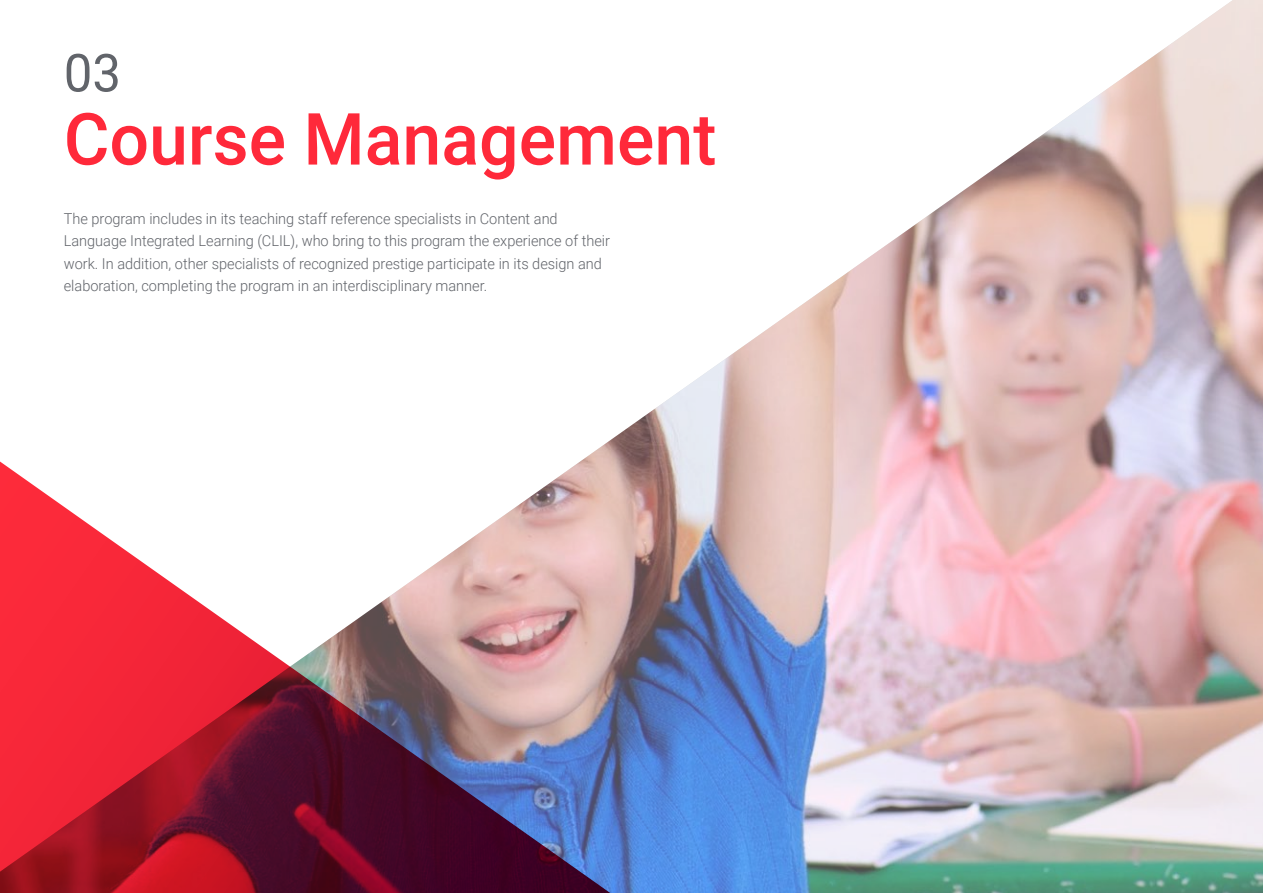
<style>
.page{position:relative;width:1263px;height:893px;background:#fff}
.page>*{position:absolute;margin:0;border:0;box-sizing:border-box;transform-origin:0 0}
.t1{font:500 72px "Roboto";color:#ff293a}
.t2{font:52.5px "Roboto";color:#61646a}
.t3{font:300 15px/22.5px "Roboto";color:#61646a}
</style>
<div class="page">
<img style="left:602px;top:0;width:661px;height:893px">
<svg style="left:0;top:446px;width:640px;height:447px"></svg>
<h2 class="t2" style="left:64px;top:36px;width:59px">03</h2>
<h1 class="t1" style="left:64px;top:89px;width:654px">Course Management</h1>
<p class="t3" style="left:64px;top:207px;width:548px">The program includes in its teaching staff reference specialists in Content and Language Integrated Learning (CLIL), who bring to this program the experience of their work. In addition, other specialists of recognized prestige participate in its design and elaboration, completing the program in an interdisciplinary manner.</p>
</div>
